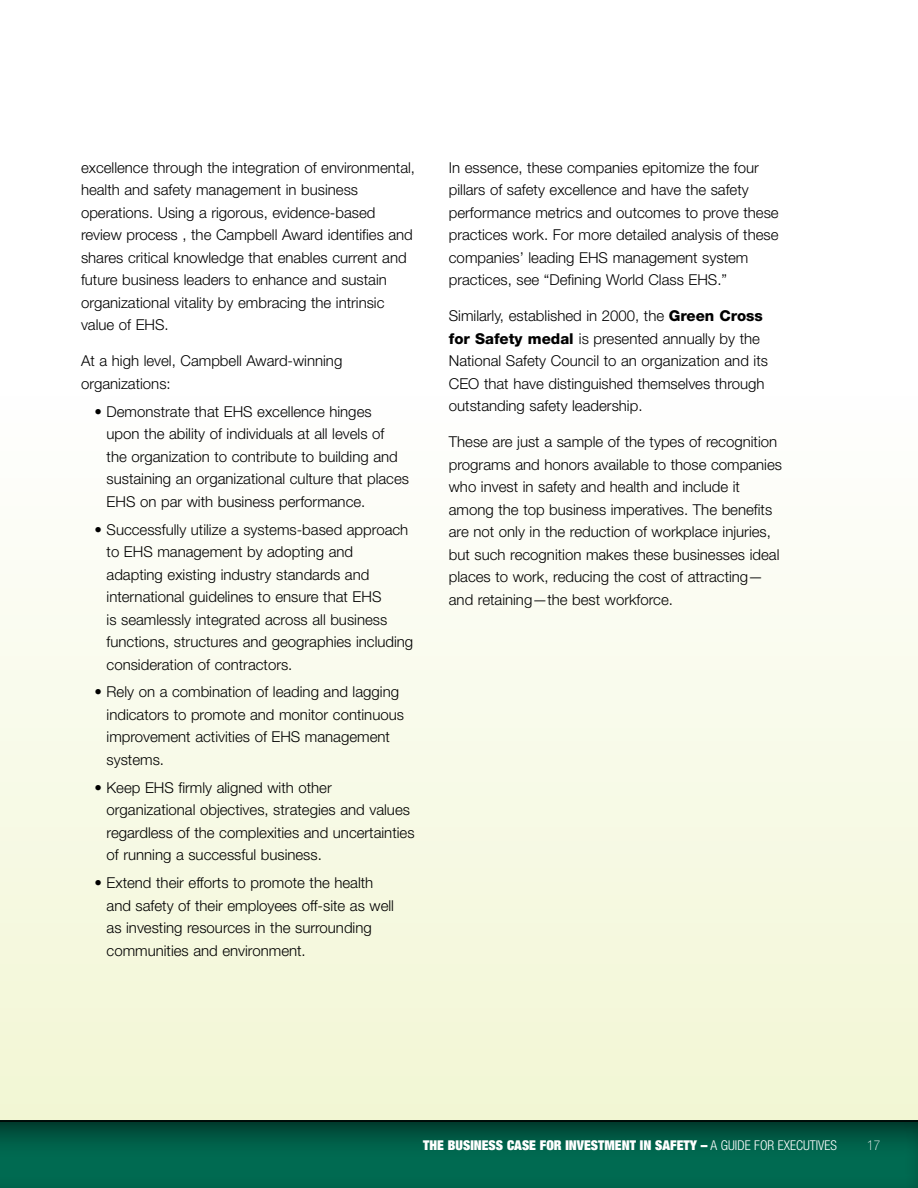
<style>
.page{position:relative;width:918px;height:1188px;background:#fff}
.page>*{position:absolute;margin:0;border:0;box-sizing:border-box;transform-origin:0 0}
.t1{font:300 15px/22.5px "Helvetica Neue LT Std";color:#000}
.t2{font:900 condensed 13.5px "Helvetica Neue LT Std";color:#fff}
.t3{font:100 condensed 13.5px "Helvetica Neue LT Std";color:#fff}
.s1{font-weight:800}
.s2{font-weight:300}
</style>
<div class="page">
<div style="left:0;top:368px;width:918px;height:772px;background:linear-gradient(to bottom,#fff,#f1f6d2)"></div>
<div style="left:0;top:1109px;width:918px;height:79px;background:#000;opacity:.75"></div>
<hr style="left:0;top:1120px;width:918px;height:2px;background:#000">
<p class="t1" style="left:81px;top:156px;width:336px">excellence through the integration of environmental, health and safety management in business operations. Using a rigorous, evidence-based review process , the Campbell Award identifies and shares critical knowledge that enables current and future business leaders to enhance and sustain organizational vitality by embracing the intrinsic value of EHS.</p>
<p class="t1" style="left:81px;top:349px;width:263px">At a high level, Campbell Award-winning organizations:</p>
<p class="t1" style="left:107px;top:400px;width:304px;text-indent:-12px">• Demonstrate that EHS excellence hinges<br>upon the ability of individuals at all levels of<br>the organization to contribute to building and sustaining an organizational culture that places EHS on par with business performance.</p>
<p class="t1" style="left:107px;top:518px;width:308px;text-indent:-12px">• Successfully utilize a systems-based approach to EHS management by adopting and adapting existing industry standards and international guidelines to ensure that EHS<br>is seamlessly integrated across all business functions, structures and geographies including consideration of contractors.</p>
<p class="t1" style="left:107px;top:681px;width:299px;text-indent:-12px">• Rely on a combination of leading and lagging indicators to promote and monitor continuous improvement activities of EHS management systems.</p>
<p class="t1" style="left:107px;top:776px;width:309px;text-indent:-12px">• Keep EHS firmly aligned with other organizational objectives, strategies and values regardless of the complexities and uncertainties of running a successful business.</p>
<p class="t1" style="left:107px;top:871px;width:289px;text-indent:-12px">• Extend their efforts to promote the health and safety of their employees off-site as well as investing resources in the surrounding communities and environment.</p>
<p class="t1" style="left:449px;top:156px;width:331px">In essence, these companies epitomize the four pillars of safety excellence and have the safety performance metrics and outcomes to prove these practices work. For more detailed analysis of these companies’ leading EHS management system practices, see “Defining World Class EHS.”</p>
<p class="t1" style="left:449px;top:304px;width:321px">Similarly, established in 2000, the <span class="s1">Green Cross for Safety medal</span> is presented annually by the National Safety Council to an organization and its CEO that have distinguished themselves through outstanding safety leadership.</p>
<p class="t1" style="left:449px;top:430px;width:335px">These are just a sample of the types of recognition programs and honors available to those companies who invest in safety and health and include it among the top business imperatives. The benefits are not only in the reduction of workplace injuries, but such recognition makes these businesses ideal places to work, reducing the cost of attracting— and retaining—the best workforce.</p>
<p class="t2" style="left:423px;top:1137px;width:415px">THE BUSINESS CASE FOR INVESTMENT IN SAFETY – <span class="s2">A GUIDE FOR EXECUTIVES</span></p>
<p class="t3" style="left:867px;top:1138px;width:14px">17</p>
</div>
